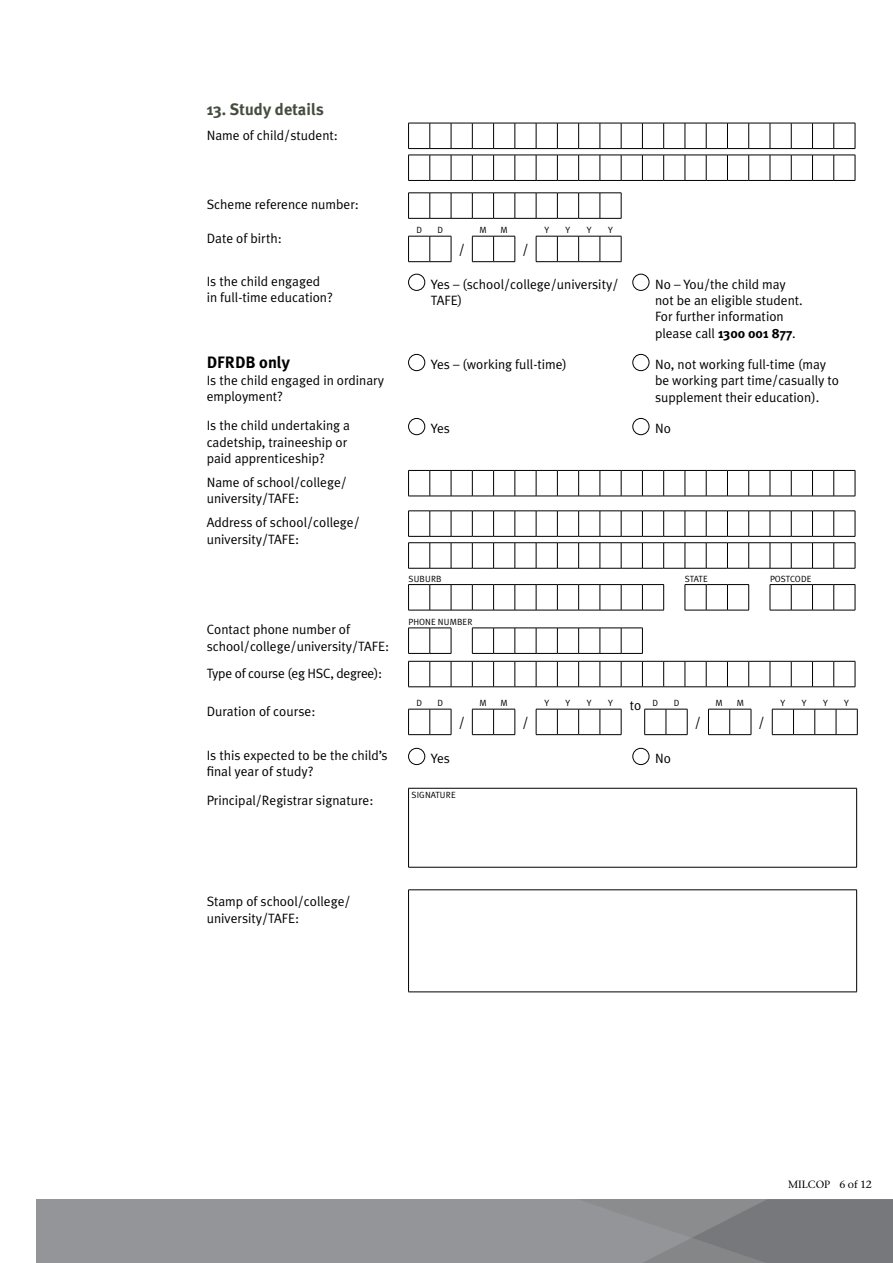
<style>
.page{position:relative;width:893px;height:1263px;background:#fff}
.page>*{position:absolute;margin:0;border:0;box-sizing:border-box;transform-origin:0 0}
.t1{font:700 16.5px "Meta Plus";color:#444d3e}
.t2{font:700 16.5px "Meta Plus";color:#000}
.t3{font:13.5px/16.2px "Meta Plus Normal";color:#000}
.t4{font:13.5px "Meta Plus Normal";letter-spacing:-.02em;color:#000}
.t5{font:500 10.5px "Stone Serif ITC";color:#000}
.t6{font:9px "Meta Plus Normal";letter-spacing:.01em;color:#000}
.s1{font-family:"Meta Plus";font-weight:700}
</style>
<div class="page">
<div style="left:36px;top:1199px;width:857px;height:64px;background:#939598"></div>
<svg style="left:643px;top:1199px;width:250px;height:64px"></svg>
<svg style="left:408px;top:123px;width:448px;height:26px"></svg>
<svg style="left:408px;top:155px;width:448px;height:26px"></svg>
<svg style="left:408px;top:193px;width:214px;height:26px"></svg>
<svg style="left:408px;top:236px;width:44px;height:26px"></svg>
<svg style="left:472px;top:236px;width:44px;height:26px"></svg>
<svg style="left:536px;top:236px;width:86px;height:26px"></svg>
<div style="left:408px;top:274px;width:17px;height:17px;border:1px solid #000;border-radius:50%"></div>
<div style="left:633px;top:274px;width:16px;height:17px;border:1px solid #000;border-radius:50%"></div>
<div style="left:408px;top:354px;width:17px;height:17px;border:1px solid #000;border-radius:50%"></div>
<div style="left:633px;top:354px;width:16px;height:17px;border:1px solid #000;border-radius:50%"></div>
<div style="left:408px;top:418px;width:17px;height:17px;border:1px solid #000;border-radius:50%"></div>
<div style="left:633px;top:418px;width:16px;height:17px;border:1px solid #000;border-radius:50%"></div>
<svg style="left:408px;top:470px;width:448px;height:27px"></svg>
<svg style="left:408px;top:511px;width:448px;height:58px"></svg>
<svg style="left:408px;top:584px;width:256px;height:27px"></svg>
<svg style="left:685px;top:584px;width:64px;height:27px"></svg>
<svg style="left:770px;top:584px;width:86px;height:27px"></svg>
<svg style="left:408px;top:628px;width:44px;height:26px"></svg>
<svg style="left:472px;top:628px;width:171px;height:26px"></svg>
<svg style="left:408px;top:661px;width:448px;height:26px"></svg>
<svg style="left:408px;top:709px;width:44px;height:26px"></svg>
<svg style="left:472px;top:709px;width:44px;height:26px"></svg>
<svg style="left:536px;top:709px;width:86px;height:26px"></svg>
<svg style="left:644px;top:709px;width:44px;height:26px"></svg>
<svg style="left:708px;top:709px;width:44px;height:26px"></svg>
<svg style="left:772px;top:709px;width:86px;height:26px"></svg>
<div style="left:408px;top:748px;width:17px;height:17px;border:1px solid #000;border-radius:50%"></div>
<div style="left:633px;top:748px;width:16px;height:17px;border:1px solid #000;border-radius:50%"></div>
<hr style="left:408px;top:867px;width:449px;height:1px;background:#000">
<hr style="left:408px;top:788px;width:449px;height:1px;background:#000">
<hr style="left:408px;top:788px;width:1px;height:79px;background:#000">
<hr style="left:856px;top:788px;width:1px;height:79px;background:#000">
<hr style="left:408px;top:889px;width:449px;height:1px;background:#000">
<hr style="left:408px;top:890px;width:1px;height:102px;background:#000">
<hr style="left:856px;top:890px;width:1px;height:102px;background:#000">
<hr style="left:408px;top:992px;width:449px;height:1px;background:#000">
<p class="t1" style="left:207px;top:100px;width:119px">13. Study details</p>
<p class="t3" style="left:207px;top:127px;width:133px">Name of child/student:</p>
<p class="t3" style="left:207px;top:196px;width:154px">Scheme reference number:</p>
<p class="t3" style="left:207px;top:230px;width:77px">Date of birth:</p>
<p class="t6" style="left:416px;top:225px;width:7px">D</p>
<p class="t6" style="left:438px;top:225px;width:7px">D</p>
<p class="t6" style="left:479px;top:225px;width:9px">M</p>
<p class="t6" style="left:501px;top:225px;width:9px">M</p>
<p class="t6" style="left:544px;top:225px;width:6px">Y</p>
<p class="t6" style="left:566px;top:225px;width:6px">Y</p>
<p class="t6" style="left:587px;top:225px;width:6px">Y</p>
<p class="t6" style="left:608px;top:225px;width:6px">Y</p>
<p class="t3" style="left:459px;top:241px;width:8px">/</p>
<p class="t3" style="left:522px;top:241px;width:8px">/</p>
<p class="t3" style="left:207px;top:273px;width:128px">Is the child engaged in full-time education?</p>
<p class="t3" style="left:431px;top:276px;width:189px">Yes – (school/college/university/<br>TAFE)</p>
<p class="t3" style="left:655px;top:276px;width:149px">No – You/the child may not be an eligible student.<br>For further information please call <span class="s1">1300 001 877</span>.</p>
<p class="t2" style="left:207px;top:353px;width:85px">DFRDB only</p>
<p class="t3" style="left:207px;top:372px;width:179px">Is the child engaged in ordinary employment?</p>
<p class="t3" style="left:431px;top:356px;width:138px">Yes – (working full-time)</p>
<p class="t3" style="left:655px;top:356px;width:186px">No, not working full-time (may be working part time/casually to supplement their education).</p>
<p class="t3" style="left:207px;top:417px;width:145px">Is the child undertaking a cadetship, traineeship or paid apprenticeship?</p>
<p class="t3" style="left:431px;top:420px;width:21px">Yes</p>
<p class="t3" style="left:655px;top:420px;width:17px">No</p>
<p class="t3" style="left:207px;top:474px;width:142px">Name of school/college/ university/TAFE:</p>
<p class="t3" style="left:207px;top:514px;width:155px">Address of school/college/ university/TAFE:</p>
<p class="t6" style="left:409px;top:573px;width:35px">SUBURB</p>
<p class="t6" style="left:685px;top:573px;width:24px">STATE</p>
<p class="t6" style="left:770px;top:573px;width:43px">POSTCODE</p>
<p class="t3" style="left:207px;top:621px;width:184px">Contact phone number of school/college/university/TAFE:</p>
<p class="t4" style="left:207px;top:665px;width:177px">Type of course (eg HSC, degree):</p>
<p class="t3" style="left:207px;top:703px;width:110px">Duration of course:</p>
<p class="t6" style="left:409px;top:617px;width:66px">PHONE NUMBER</p>
<p class="t6" style="left:416px;top:698px;width:7px">D</p>
<p class="t6" style="left:438px;top:698px;width:7px">D</p>
<p class="t6" style="left:479px;top:698px;width:9px">M</p>
<p class="t6" style="left:501px;top:698px;width:9px">M</p>
<p class="t6" style="left:544px;top:698px;width:6px">Y</p>
<p class="t6" style="left:566px;top:698px;width:6px">Y</p>
<p class="t6" style="left:587px;top:698px;width:6px">Y</p>
<p class="t6" style="left:608px;top:698px;width:6px">Y</p>
<p class="t3" style="left:459px;top:714px;width:8px">/</p>
<p class="t3" style="left:522px;top:714px;width:8px">/</p>
<p class="t3" style="left:630px;top:697px;width:30px">to <sup>D</sup></p>
<p class="t6" style="left:674px;top:698px;width:7px">D</p>
<p class="t6" style="left:715px;top:698px;width:9px">M</p>
<p class="t6" style="left:737px;top:698px;width:9px">M</p>
<p class="t6" style="left:780px;top:698px;width:6px">Y</p>
<p class="t6" style="left:802px;top:698px;width:6px">Y</p>
<p class="t6" style="left:823px;top:698px;width:6px">Y</p>
<p class="t6" style="left:844px;top:698px;width:6px">Y</p>
<p class="t3" style="left:695px;top:714px;width:8px">/</p>
<p class="t3" style="left:759px;top:714px;width:8px">/</p>
<p class="t3" style="left:207px;top:747px;width:182px">Is this expected to be the child’s final year of study?</p>
<p class="t3" style="left:431px;top:750px;width:21px">Yes</p>
<p class="t3" style="left:655px;top:750px;width:17px">No</p>
<p class="t3" style="left:207px;top:792px;width:168px">Principal/Registrar signature:</p>
<p class="t6" style="left:412px;top:790px;width:46px">SIGNATURE</p>
<p class="t3" style="left:207px;top:893px;width:145px">Stamp of school/college/ university/TAFE:</p>
<p class="t5" style="left:788px;top:1178px;width:85px">MILCOP 6 of 12</p>
</div>
